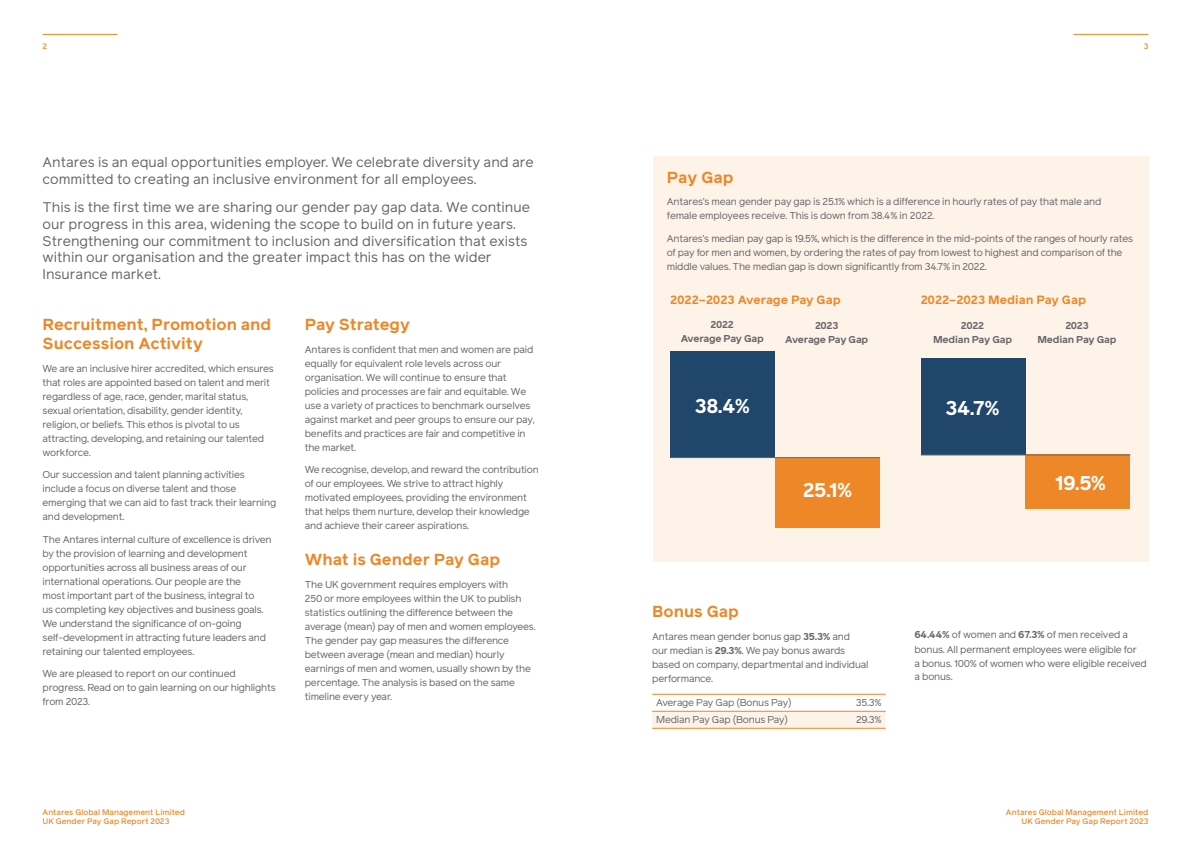
<style>
.page{position:relative;width:1191px;height:842px;background:#fff}
.page>*{position:absolute;margin:0;border:0;box-sizing:border-box;transform-origin:0 0}
.t1{font:700 20px "Reader";letter-spacing:-.02em;color:#fff}
.t2{font:700 16px/19.2px "Reader";color:#ed8727}
.t3{font:14px/16.8px "Reader";color:#676769}
.t4{font:700 12px "Reader";letter-spacing:-.01em;color:#ed8727}
.t5{font:10px/14px "Reader";letter-spacing:-.02em;color:#676769}
.t6{font:700 10px/14px "Reader";letter-spacing:-.03em;color:#676769;text-align:center}
.t7{font:500 8px/9.6px "Reader";color:#ed8727;text-align:right}
.s1{font-weight:700}
</style>
<div class="page">
<hr style="left:1073px;top:34px;width:75px;height:1px;background:#ed8727">
<hr style="left:43px;top:34px;width:75px;height:1px;background:#ed8727">
<div style="left:652px;top:156px;width:496px;height:405px;background:#fdf3e9"></div>
<div style="left:775px;top:458px;width:105px;height:69px;background:#ed8727"></div>
<div style="left:1025px;top:455px;width:105px;height:54px;background:#ed8727"></div>
<div style="left:670px;top:351px;width:105px;height:107px;background:#20476b"></div>
<div style="left:920px;top:359px;width:105px;height:96px;background:#20476b"></div>
<hr style="left:670px;top:457px;width:210px;height:1px;background:#676769">
<hr style="left:920px;top:455px;width:210px;height:1px;background:#676769">
<div style="left:652px;top:712px;width:233px;height:16px;background:#fdf3e9"></div>
<hr style="left:652px;top:694px;width:190px;height:1px;background:#ed8727">
<hr style="left:842px;top:694px;width:43px;height:1px;background:#ed8727">
<hr style="left:652px;top:711px;width:190px;height:1px;background:#ed8727">
<hr style="left:842px;top:711px;width:43px;height:1px;background:#ed8727">
<hr style="left:652px;top:728px;width:190px;height:1px;background:#ed8727">
<hr style="left:842px;top:728px;width:43px;height:1px;background:#ed8727">
<p class="t7" style="left:43px;top:41px;width:6px">2</p>
<p class="t7" style="left:1143px;top:41px;width:6px">3</p>
<h3 class="t3" style="left:43px;top:153px;width:492px">Antares is an equal opportunities employer. We celebrate diversity and are committed to creating an inclusive environment for all employees.</h3>
<p class="t3" style="left:43px;top:198px;width:489px">This is the first time we are sharing our gender pay gap data. We continue our progress in this area, widening the scope to build on in future years.<br>Strengthening our commitment to inclusion and diversification that exists within our organisation and the greater impact this has on the wider Insurance market.</p>
<h2 class="t2" style="left:43px;top:315px;width:230px">Recruitment, Promotion and<br>Succession Activity</h2>
<p class="t5" style="left:43px;top:361px;width:233px">We are an inclusive hirer accredited, which ensures that roles are appointed based on talent and merit regardless of age, race, gender, marital status, sexual orientation, disability, gender identity, religion, or beliefs. This ethos is pivotal to us attracting, developing, and retaining our talented workforce.</p>
<p class="t5" style="left:43px;top:468px;width:235px">Our succession and talent planning activities include a focus on diverse talent and those emerging that we can aid to fast track their learning and development.</p>
<p class="t5" style="left:43px;top:532px;width:231px">The Antares internal culture of excellence is driven by the provision of learning and development opportunities across all business areas of our international operations. Our people are the<br>most important part of the business, integral to<br>us completing key objectives and business goals.<br>We understand the significance of on-going self-development in attracting future leaders and retaining our talented employees.</p>
<p class="t5" style="left:43px;top:667px;width:235px">We are pleased to report on our continued progress. Read on to gain learning on our highlights from 2023.</p>
<h2 class="t2" style="left:305px;top:315px;width:107px">Pay Strategy</h2>
<p class="t5" style="left:305px;top:342px;width:231px">Antares is confident that men and women are paid equally for equivalent role levels across our organisation. We will continue to ensure that policies and processes are fair and equitable. We use a variety of practices to benchmark ourselves against market and peer groups to ensure our pay, benefits and practices are fair and competitive in the market.</p>
<p class="t5" style="left:305px;top:462px;width:235px">We recognise, develop, and reward the contribution of our employees. We strive to attract highly motivated employees, providing the environment that helps them nurture, develop their knowledge and achieve their career aspirations.</p>
<h2 class="t2" style="left:305px;top:550px;width:197px">What is Gender Pay Gap</h2>
<p class="t5" style="left:305px;top:577px;width:232px">The UK government requires employers with<br>250 or more employees within the UK to publish statistics outlining the difference between the average (mean) pay of men and women employees.<br>The gender pay gap measures the difference between average (mean and median) hourly earnings of men and women, usually shown by the percentage. The analysis is based on the same timeline every year.</p>
<p class="t7" style="left:43px;top:807px;width:144px;text-align:left">Antares Global Management Limited<br>UK Gender Pay Gap Report 2023</p>
<h2 class="t2" style="left:667px;top:167px;width:68px">Pay Gap</h2>
<p class="t5" style="left:667px;top:195px;width:436px">Antares’s mean gender pay gap is 25.1% which is a difference in hourly rates of pay that male and female employees receive. This is down from 38.4% in 2022.</p>
<p class="t5" style="left:667px;top:231px;width:468px">Antares’s median pay gap is 19.5%, which is the difference in the mid-points of the ranges of hourly rates of pay for men and women, by ordering the rates of pay from lowest to highest and comparison of the middle values. The median gap is down significantly from 34.7% in 2022.</p>
<p class="t4" style="left:670px;top:291px;width:172px">2022–2023 Average Pay Gap</p>
<p class="t4" style="left:920px;top:291px;width:167px">2022–2023 Median Pay Gap</p>
<p class="t6" style="left:680px;top:318px;width:85px">2022<br>Average Pay Gap</p>
<p class="t6" style="left:933px;top:318px;width:81px">2022<br>Median Pay Gap</p>
<p class="t6" style="left:785px;top:318px;width:85px">2023<br>Average Pay Gap</p>
<p class="t6" style="left:1037px;top:318px;width:81px">2023<br>Median Pay Gap</p>
<h1 class="t1" style="left:694px;top:391px;width:57px">38.4%</h1>
<h1 class="t1" style="left:945px;top:393px;width:56px">34.7%</h1>
<h1 class="t1" style="left:803px;top:476px;width:51px">25.1%</h1>
<h1 class="t1" style="left:1055px;top:468px;width:53px">19.5%</h1>
<h2 class="t2" style="left:652px;top:601px;width:88px">Bonus Gap</h2>
<p class="t5" style="left:652px;top:629px;width:218px">Antares mean gender bonus gap <span class="s1">35.3%</span> and<br>our median is <span class="s1">29.3%</span>. We pay bonus awards based on company, departmental and individual performance.</p>
<p class="t5" style="left:656px;top:695px;width:137px">Average Pay Gap (Bonus Pay)</p>
<p class="t5" style="left:856px;top:695px;width:27px">35.3%</p>
<p class="t5" style="left:656px;top:712px;width:133px">Median Pay Gap (Bonus Pay)</p>
<p class="t5" style="left:856px;top:712px;width:27px">29.3%</p>
<p class="t5" style="left:914px;top:628px;width:234px"><span class="s1">64.44%</span> of women and <span class="s1">67.3%</span> of men received a bonus. All permanent employees were eligible for<br>a bonus. 100% of women who were eligible received a bonus.</p>
<p class="t7" style="left:1006px;top:807px;width:144px">Antares Global Management Limited<br>UK Gender Pay Gap Report 2023</p>
</div>
